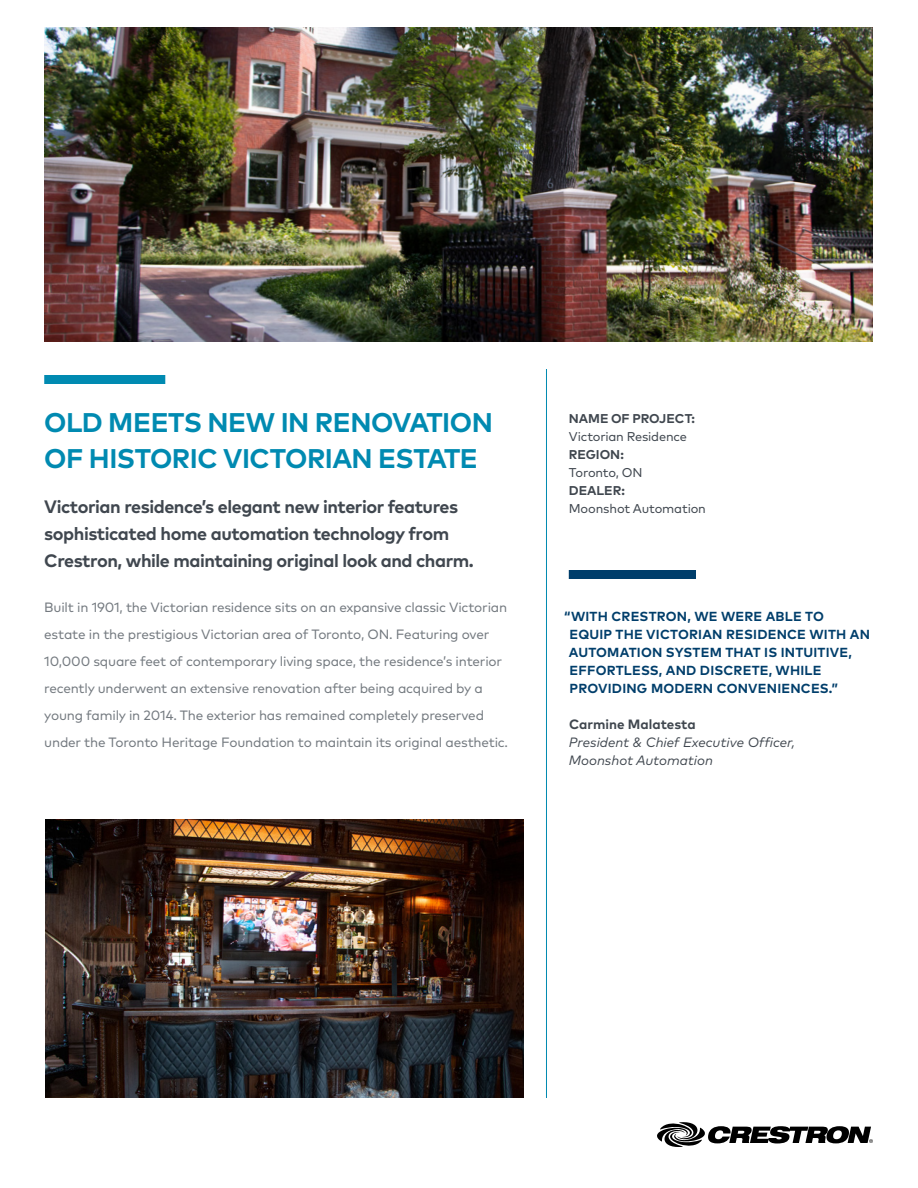
<style>
.page{position:relative;width:918px;height:1188px;background:#fff}
.page>*{position:absolute;margin:0;border:0;box-sizing:border-box;transform-origin:0 0}
.t1{font:700 27px/36px "Mark Pro";letter-spacing:-.02em;color:#008ab1}
.t2{font:700 18px/27px "Mark Pro";letter-spacing:-.025em;color:#40474f}
.t3{font:13.5px/27px "Mark Pro";letter-spacing:-.015em;color:#747a80}
.t4{font:italic 13.5px/18px "Mark Pro";color:#40474f}
.t5{font:700 13.5px "Mark Pro";color:#40474f}
.t6{font:700 13.2px/18px "Mark Pro";letter-spacing:.015em;color:#003e6b}
.t7{font:12.75px "Mark Pro";letter-spacing:-.015em;color:#40474f}
.t8{font:700 12.75px "Mark Pro";letter-spacing:-.005em;color:#40474f}
</style>
<div class="page">
<hr style="left:546px;top:369px;width:1px;height:729px;background:#008ab1">
<svg style="left:657px;top:1122px;width:216px;height:25px"></svg>
<img style="left:44px;top:27px;width:829px;height:315px">
<img style="left:45px;top:819px;width:479px;height:279px">
<div style="left:569px;top:570px;width:127px;height:9px;background:#003e6b"></div>
<div style="left:44px;top:375px;width:121px;height:9px;background:#008ab1"></div>
<h1 class="t1" style="left:44px;top:402px;width:450px">OLD MEETS NEW IN RENOVATION<br>OF HISTORIC VICTORIAN ESTATE</h1>
<h2 class="t2" style="left:44px;top:492px;width:431px">Victorian residence’s elegant new interior features sophisticated home automation technology from<br>Crestron, while maintaining original look and charm.</h2>
<p class="t3" style="left:44px;top:593px;width:465px">Built in 1901, the Victorian residence sits on an expansive classic Victorian estate in the prestigious Victorian area of Toronto, ON. Featuring over 10,000 square feet of contemporary living space, the residence’s interior recently underwent an extensive renovation after being acquired by a young family in 2014. The exterior has remained completely preserved under the Toronto Heritage Foundation to maintain its original aesthetic.</p>
<p class="t8" style="left:569px;top:409px;width:128px">NAME OF PROJECT:</p>
<p class="t7" style="left:569px;top:427px;width:120px">Victorian Residence</p>
<p class="t8" style="left:569px;top:445px;width:57px">REGION:</p>
<p class="t7" style="left:569px;top:463px;width:75px">Toronto, ON</p>
<p class="t8" style="left:569px;top:481px;width:58px">DEALER:</p>
<p class="t7" style="left:569px;top:499px;width:139px">Moonshot Automation</p>
<p class="t6" style="left:569px;top:606px;width:303px;text-indent:-5px">“WITH CRESTRON, WE WERE ABLE TO<br>EQUIP THE VICTORIAN RESIDENCE WITH AN AUTOMATION SYSTEM THAT IS INTUITIVE, EFFORTLESS, AND DISCRETE, WHILE PROVIDING MODERN CONVENIENCES.”</p>
<p class="t5" style="left:569px;top:714px;width:128px">Carmine Malatesta</p>
<p class="t4" style="left:569px;top:732px;width:228px">President &amp; Chief Executive Officer,<br>Moonshot Automation</p>
</div>
